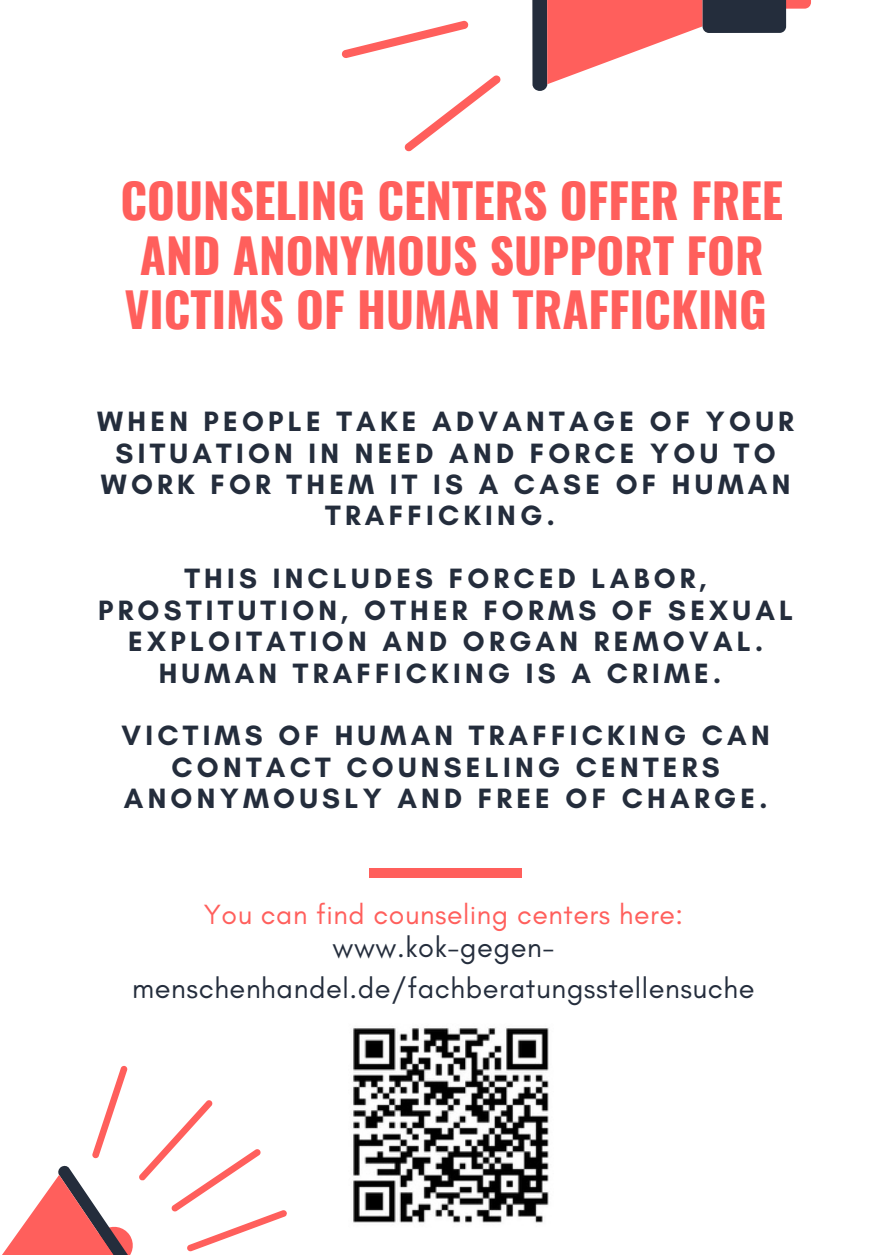
<style>
.page{position:relative;width:892px;height:1258px;background:#fff}
.page>*{position:absolute;margin:0;border:0;box-sizing:border-box;transform-origin:0 0}
.t1{font:700 47.7px/54.3px "Oswald";color:#ff5f5c;text-align:center}
.t2{font:29.1px/40.5px "Glacial Indifference";letter-spacing:.02em;color:#242d3c;text-align:center}
.t3{font:700 28.5px/31.5px "Glacial Indifference";letter-spacing:.15em;color:#242d3c;text-align:center}
.t4{font:28.2px "Glacial Indifference";letter-spacing:.02em;color:#ff5f5c}
</style>
<div class="page">
<svg style="left:341px;top:0;width:469px;height:152px"></svg>
<div style="left:369px;top:868px;width:152px;height:9px;background:#ff5f5c"></div>
<img style="left:353px;top:1028px;width:196px;height:195px">
<svg style="left:2px;top:1065px;width:285px;height:190px"></svg>
<h1 class="t1" style="left:120px;top:172px;width:664px">COUNSELING CENTERS OFFER FREE<br>AND ANONYMOUS SUPPORT FOR<br>VICTIMS OF HUMAN TRAFFICKING</h1>
<p class="t3" style="left:97px;top:405px;width:698px">WHEN PEOPLE TAKE ADVANTAGE OF YOUR<br>SITUATION IN NEED AND FORCE YOU TO<br>WORK FOR THEM IT IS A CASE OF HUMAN<br>TRAFFICKING.</p>
<p class="t3" style="left:98px;top:562px;width:696px">THIS INCLUDES FORCED LABOR,<br>PROSTITUTION, OTHER FORMS OF SEXUAL<br>EXPLOITATION AND ORGAN REMOVAL.<br>HUMAN TRAFFICKING IS A CRIME.</p>
<p class="t3" style="left:121px;top:720px;width:649px">VICTIMS OF HUMAN TRAFFICKING CAN<br>CONTACT COUNSELING CENTERS<br>ANONYMOUSLY AND FREE OF CHARGE.</p>
<p class="t4" style="left:204px;top:897px;width:480px">You can find counseling centers here:</p>
<p class="t2" style="left:132px;top:927px;width:624px">www.kok-gegen&shy;menschenhandel.de/fachberatungsstellensuche</p>
</div>
